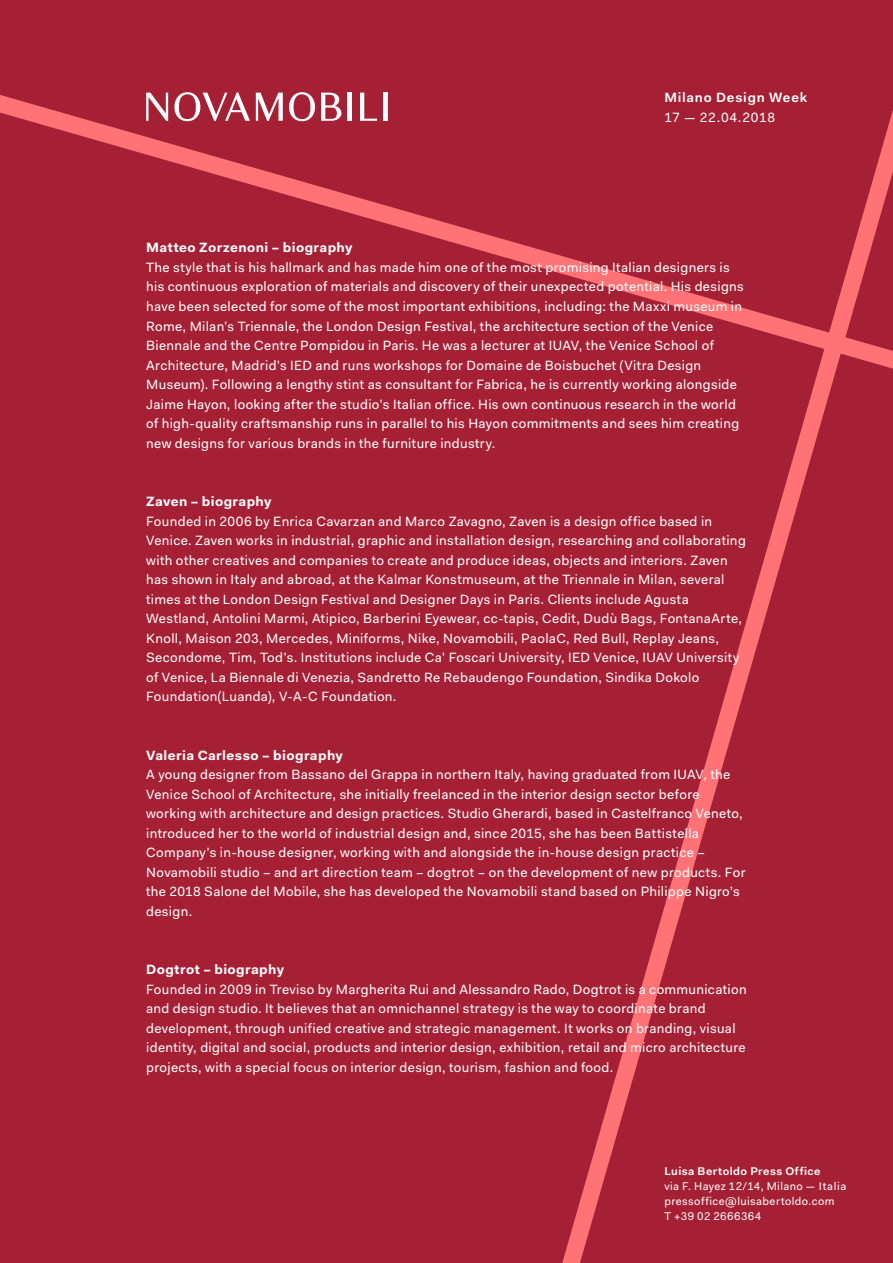
<style>
.page{position:relative;width:893px;height:1263px;background:#a62035}
.page>*{position:absolute;margin:0;border:0;box-sizing:border-box;transform-origin:0 0}
.t1{font:13.5px/19.5px "Fakt";letter-spacing:.03em;color:#fff}
.t2{font:700 13.5px "Fakt";letter-spacing:.03em;color:#fff}
.t3{font:600 13.5px "Fakt";letter-spacing:.06em;color:#fff}
.t4{font:11.25px/15px "Fakt";letter-spacing:.04em;color:#fff}
.t5{font:600 11.25px "Fakt";letter-spacing:.04em;color:#fff}
</style>
<div class="page">
<svg style="left:0;top:92px;width:515px;height:168px"></svg>
<svg style="left:515px;top:110px;width:378px;height:1153px"></svg>
<p class="t3" style="left:664px;top:89px;width:144px">Milano Design Week</p>
<p class="t1" style="left:664px;top:107px;width:112px">17 — 22.04.2018</p>
<p class="t2" style="left:146px;top:240px;width:208px">Matteo Zorzenoni – biography</p>
<p class="t1" style="left:146px;top:257px;width:599px">The style that is his hallmark and has made him one of the most promising Italian designers is his continuous exploration of materials and discovery of their unexpected potential. His designs have been selected for some of the most important exhibitions, including: the Maxxi museum in Rome, Milan’s Triennale, the London Design Festival, the architecture section of the Venice Biennale and the Centre Pompidou in Paris. He was a lecturer at IUAV, the Venice School of Architecture, Madrid’s IED and runs workshops for Domaine de Boisbuchet (Vitra Design Museum). Following a lengthy stint as consultant for Fabrica, he is currently working alongside Jaime Hayon, looking after the studio’s Italian office. His own continuous research in the world of high-quality craftsmanship runs in parallel to his Hayon commitments and sees him creating new designs for various brands in the furniture industry.</p>
<p class="t2" style="left:146px;top:493px;width:127px">Zaven – biography</p>
<p class="t1" style="left:146px;top:511px;width:601px">Founded in 2006 by Enrica Cavarzan and Marco Zavagno, Zaven is a design office based in Venice. Zaven works in industrial, graphic and installation design, researching and collaborating with other creatives and companies to create and produce ideas, objects and interiors. Zaven has shown in Italy and abroad, at the Kalmar Konstmuseum, at the Triennale in Milan, several times at the London Design Festival and Designer Days in Paris. Clients include Agusta Westland, Antolini Marmi, Atipico, Barberini Eyewear, cc-tapis, Cedit, Dudù Bags, FontanaArte, Knoll, Maison 203, Mercedes, Miniforms, Nike, Novamobili, PaolaC, Red Bull, Replay Jeans, Secondome, Tim, Tod’s. Institutions include Ca’ Foscari University, IED Venice, IUAV University of Venice, La Biennale di Venezia, Sandretto Re Rebaudengo Foundation, Sindika Dokolo Foundation(Luanda), V-A-C Foundation.</p>
<p class="t2" style="left:146px;top:747px;width:198px">Valeria Carlesso – biography</p>
<p class="t1" style="left:146px;top:764px;width:601px">A young designer from Bassano del Grappa in northern Italy, having graduated from IUAV, the Venice School of Architecture, she initially freelanced in the interior design sector before working with architecture and design practices. Studio Gherardi, based in Castelfranco Veneto, introduced her to the world of industrial design and, since 2015, she has been Battistella Company’s in-house designer, working with and alongside the in-house design practice – Novamobili studio – and art direction team – dogtrot – on the development of new products. For the 2018 Salone del Mobile, she has developed the Novamobili stand based on Philippe Nigro’s design.</p>
<p class="t2" style="left:146px;top:961px;width:139px">Dogtrot – biography</p>
<p class="t1" style="left:146px;top:979px;width:602px">Founded in 2009 in Treviso by Margherita Rui and Alessandro Rado, Dogtrot is a communication and design studio. It believes that an omnichannel strategy is the way to coordinate brand development, through unified creative and strategic management. It works on branding, visual identity, digital and social, products and interior design, exhibition, retail and micro architecture projects, with a special focus on interior design, tourism, fashion and food.</p>
<p class="t5" style="left:664px;top:1165px;width:158px">Luisa Bertoldo Press Office</p>
<p class="t4" style="left:664px;top:1179px;width:183px">via F. Hayez 12/14, Milano — Italia pressoffice@luisabertoldo.com<br>T +39 02 2666364</p>
</div>
